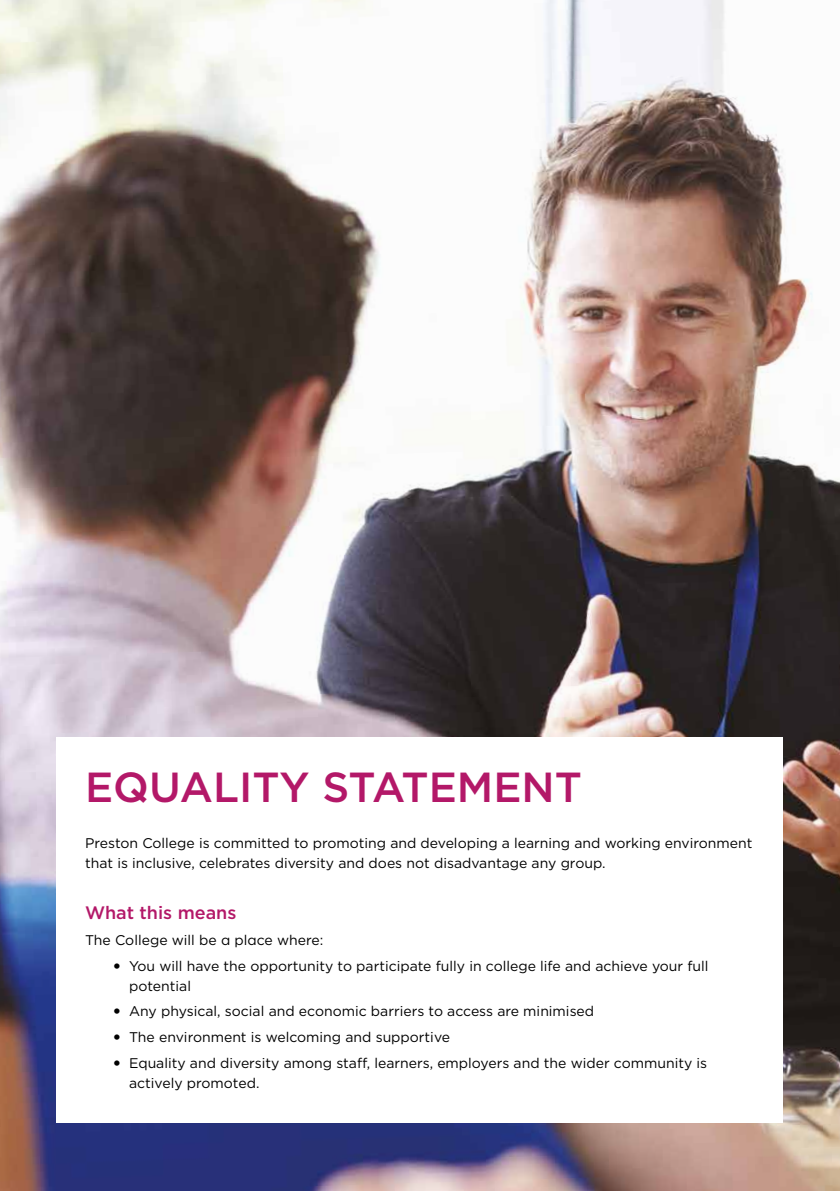
<style>
.page{position:relative;width:840px;height:1191px;background:#fff}
.page>*{position:absolute;margin:0;border:0;box-sizing:border-box;transform-origin:0 0}
.t1{font:500 42px "Gotham";color:#b31868}
.t2{font:500 18px "Gotham";color:#b31868}
.t3{font:14px/20px "Gotham";color:#000}
.s1{font-weight:900}
</style>
<div class="page">
<img style="left:0;top:0;width:839px;height:1191px">
<div style="left:57px;top:737px;width:725px;height:386px;background:#fff"></div>
<h1 class="t1" style="left:85px;top:759px;width:498px">EQUALITY STATEMENT</h1>
<p class="t3" style="left:85px;top:832px;width:668px">Preston College is committed to promoting and developing a learning and working environment that is inclusive, celebrates diversity and does not disadvantage any group.</p>
<p class="t2" style="left:85px;top:901px;width:153px">What this means</p>
<p class="t3" style="left:85px;top:929px;width:239px">The College will be a place where:</p>
<p class="t3" style="left:129px;top:955px;width:580px;text-indent:-16px"><span class="s1">•</span> You will have the opportunity to participate fully in college life and achieve your full potential</p>
<p class="t3" style="left:113px;top:1001px;width:482px"><span class="s1">•</span> Any physical, social and economic barriers to access are minimised</p>
<p class="t3" style="left:113px;top:1026px;width:338px"><span class="s1">•</span> The environment is welcoming and supportive</p>
<p class="t3" style="left:129px;top:1052px;width:579px;text-indent:-16px"><span class="s1">•</span> Equality and diversity among staff, learners, employers and the wider community is actively promoted.</p>
</div>
